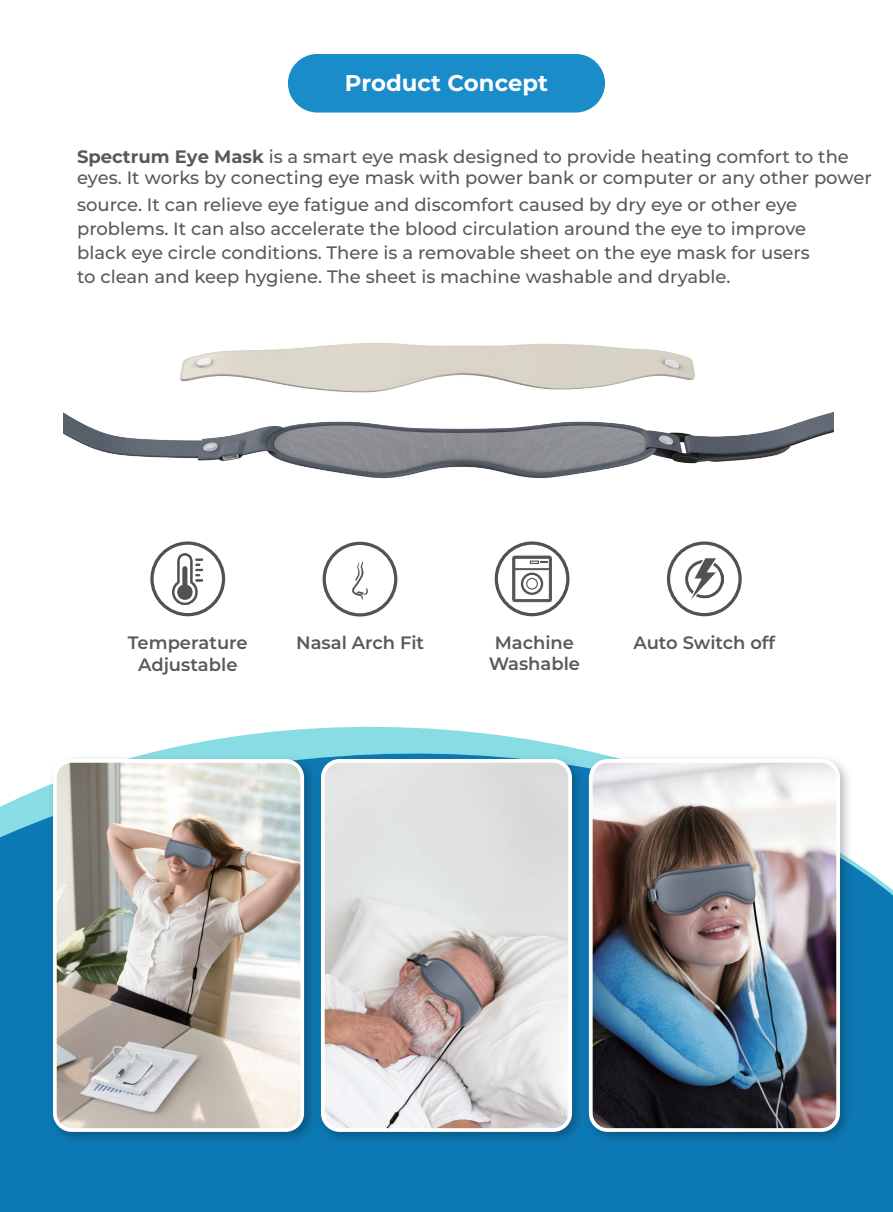
<style>
.page{position:relative;width:893px;height:1212px;background:#fff}
.page>*{position:absolute;margin:0;border:0;box-sizing:border-box;transform-origin:0 0}
.t1{font:700 22.8px "Montserrat";color:#fff}
.t2{font:500 18px/24px "Montserrat";color:#575a5b}
.t3{font:600 17.85px/21.1px "Montserrat";color:#575a5b;text-align:center}
.s1{font-weight:700}
</style>
<div class="page">
<svg style="left:0;top:727px;width:893px;height:485px;fill:#0d79b4"></svg>
<div style="left:288px;top:54px;width:317px;height:59px;background:#1a8cc9;border-radius:29px"></div>
<svg style="left:150px;top:541px;width:75px;height:75px"></svg>
<svg style="left:667px;top:541px;width:75px;height:75px"></svg>
<svg style="left:323px;top:542px;width:74px;height:74px"></svg>
<svg style="left:495px;top:541px;width:74px;height:75px"></svg>
<img style="left:63px;top:342px;width:770px;height:136px">
<img style="left:43px;top:749px;width:268px;height:401px">
<div style="left:53px;top:759px;width:251px;height:373px;border:8px solid #fff;border-radius:15px"></div>
<img style="left:311px;top:749px;width:268px;height:401px">
<div style="left:321px;top:759px;width:251px;height:373px;border:8px solid #fff;border-radius:15px"></div>
<img style="left:579px;top:749px;width:279px;height:401px">
<div style="left:589px;top:759px;width:251px;height:373px;border:8px solid #fff;border-radius:15px"></div>
<img style="left:325px;top:763px;width:243px;height:365px">
<img style="left:593px;top:763px;width:243px;height:365px">
<img style="left:57px;top:763px;width:243px;height:365px">
<p class="t1" style="left:345px;top:67px;width:205px">Product Concept</p>
<p class="t2" style="left:77px;top:145px;width:796px;line-height:21.6px"><span class="s1">Spectrum Eye Mask</span> is a smart eye mask designed to provide heating comfort to the eyes. It works by conecting eye mask with power bank or computer or any other power</p>
<p class="t2" style="left:77px;top:192px;width:734px">source. It can relieve eye fatigue and discomfort caused by dry eye or other eye problems. It can also accelerate the blood circulation around the eye to improve black eye circle conditions. There is a removable sheet on the eye mask for users to clean and keep hygiene. The sheet is machine washable and dryable.</p>
<p class="t3" style="left:128px;top:632px;width:121px">Temperature<br>Adjustable</p>
<p class="t3" style="left:296px;top:631px;width:129px">Nasal Arch Fit</p>
<p class="t3" style="left:489px;top:631px;width:93px">Machine<br>Washable</p>
<p class="t3" style="left:633px;top:631px;width:143px">Auto Switch off</p>
</div>
